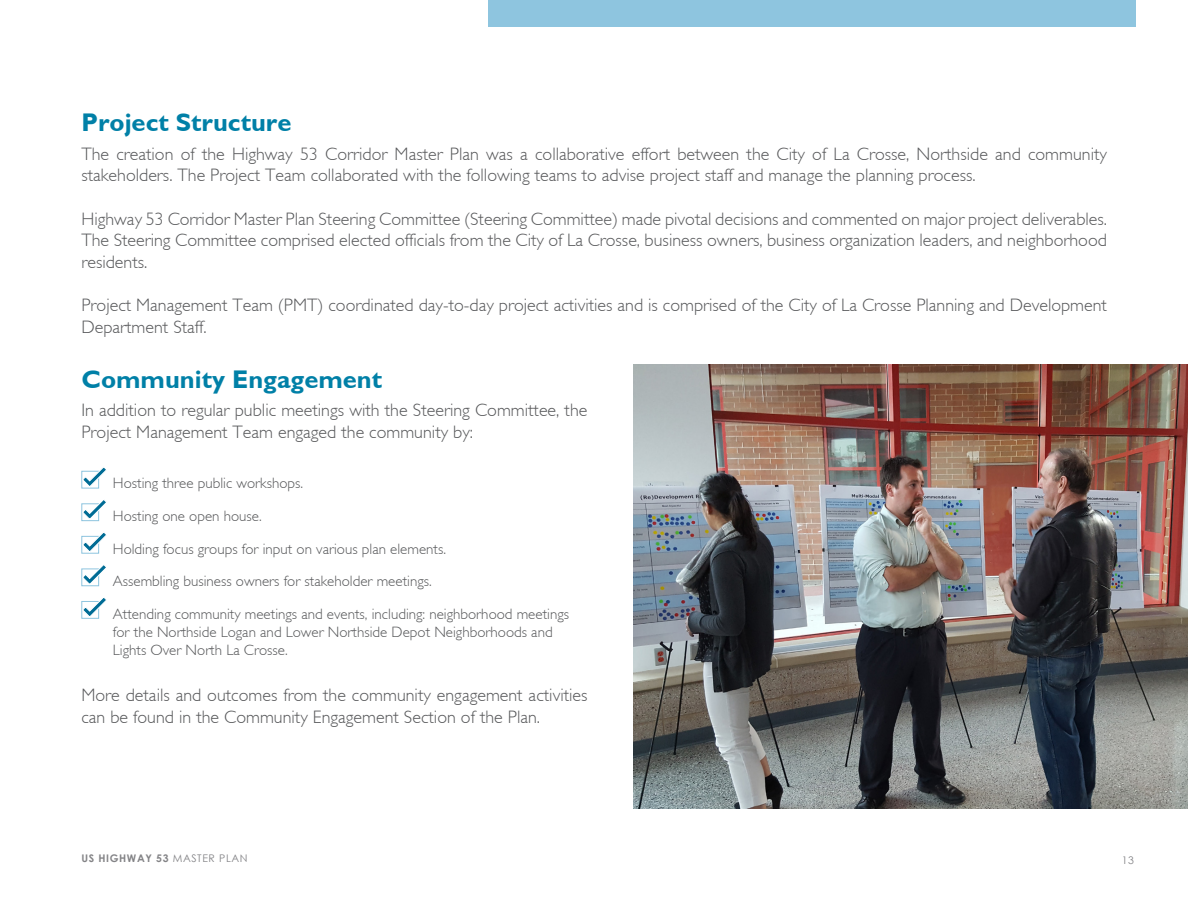
<style>
.page{position:relative;width:1188px;height:918px;background:#fff}
.page>*{position:absolute;margin:0;border:0;box-sizing:border-box;transform-origin:0 0}
.Subheader{font:700 25.5px "Gentle Sans";color:#0080a7}
.Body{font:300 18px/21.6px "Gentle Sans";color:#57585a}
.Bullets{font:300 15px/18px "Gentle Sans";color:#57585a}
.t1{font:700 10.5px "Century Gothic";letter-spacing:.06em;color:#838386}
.t2{font:10.5px "Century Gothic";color:#838386}
.s1{font-weight:400}
</style>
<div class="page">
<img style="left:634px;top:364px;width:554px;height:445px">
<div style="left:488px;top:0;width:648px;height:26px;background:#8ec5df"></div>
<div style="left:81px;top:471px;width:18px;height:17px;background:#aed5e8"></div>
<svg style="left:82px;top:467px;width:24px;height:22px"></svg>
<div style="left:81px;top:503px;width:18px;height:18px;background:#aed5e8"></div>
<svg style="left:82px;top:500px;width:24px;height:21px"></svg>
<div style="left:81px;top:536px;width:18px;height:18px;background:#aed5e8"></div>
<svg style="left:82px;top:533px;width:24px;height:21px"></svg>
<div style="left:81px;top:569px;width:18px;height:17px;background:#aed5e8"></div>
<svg style="left:82px;top:565px;width:24px;height:21px"></svg>
<div style="left:81px;top:601px;width:18px;height:18px;background:#aed5e8"></div>
<svg style="left:82px;top:597px;width:24px;height:22px"></svg>
<p class="Subheader" style="left:81px;top:108px;width:211px">Project Structure</p>
<p class="Body" style="left:81px;top:143px;width:1027px">The creation of the Highway 53 Corridor Master Plan was a collaborative effort between the City of La Crosse, Northside and community stakeholders. The Project Team collaborated with the following teams to advise project staff and manage the planning process.</p>
<p class="Body" style="left:81px;top:208px;width:1027px;text-align:justify">Highway 53 Corridor Master Plan Steering Committee (Steering Committee) made pivotal decisions and commented on major project deliverables.<br>The Steering Committee comprised elected officials from the City of La Crosse, business owners, business organization leaders, and neighborhood residents.</p>
<p class="Body" style="left:81px;top:294px;width:1027px">Project Management Team (PMT) coordinated day-to-day project activities and is comprised of the City of La Crosse Planning and Development<br>Department Staff.</p>
<p class="Subheader" style="left:81px;top:364px;width:302px">Community Engagement</p>
<p class="Body" style="left:81px;top:399px;width:508px">In addition to regular public meetings with the Steering Committee, the<br>Project Management Team engaged the community by:</p>
<p class="Bullets" style="left:113px;top:474px;width:192px">Hosting three public workshops.</p>
<p class="Bullets" style="left:113px;top:507px;width:150px">Hosting one open house.</p>
<p class="Bullets" style="left:113px;top:539px;width:335px">Holding focus groups for input on various plan elements.</p>
<p class="Bullets" style="left:113px;top:572px;width:320px">Assembling business owners for stakeholder meetings.</p>
<p class="Bullets" style="left:113px;top:605px;width:458px">Attending community meetings and events, including: neighborhood meetings for the Northside Logan and Lower Northside Depot Neighborhoods and<br>Lights Over North La Crosse.</p>
<p class="Body" style="left:81px;top:684px;width:508px">More details and outcomes from the community engagement activities can be found in the Community Engagement Section of the Plan.</p>
<p class="t1" style="left:81px;top:850px;width:168px">US HIGHWAY 53 <span class="s1">MASTER PLAN</span></p>
<p class="t2" style="left:1122px;top:853px;width:14px">13</p>
</div>
